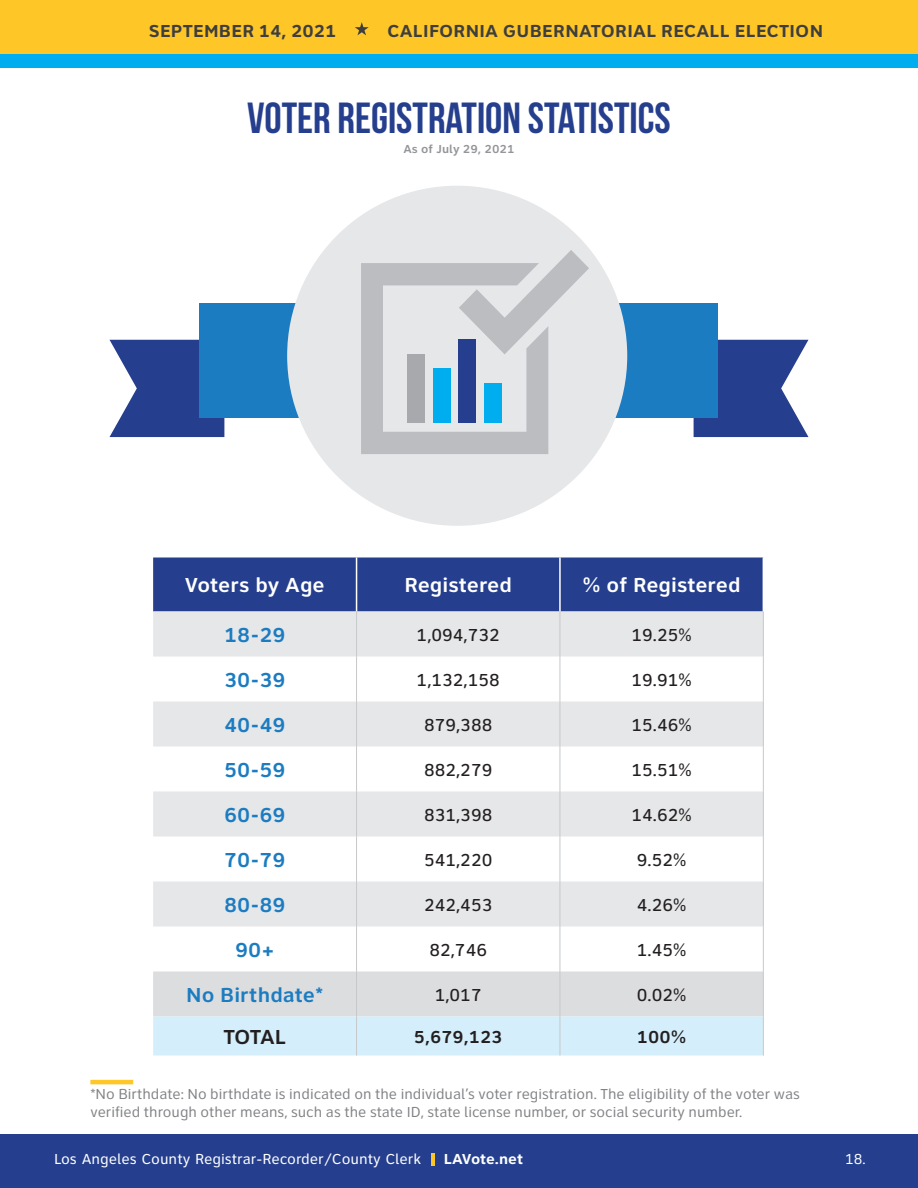
<style>
.page{position:relative;width:918px;height:1188px;background:#fff}
.page>*{position:absolute;margin:0;border:0;box-sizing:border-box;transform-origin:0 0}
.t1{font:43.5px "Bebas Neue";color:#253f8e}
.t2{font:700 21px "Clearview ADA";color:#1c7cc1}
.t3{font:700 21px "Clearview ADA";color:#fff}
.t4{font:700 21px "Clearview ADA";letter-spacing:-.04em;color:#231f20}
.t5{font:500 18px "Clearview ADA";color:#231f20}
.t6{font:700 18px "Clearview Text";letter-spacing:.015em;color:#3e3e3f}
.t7{font:700 18px "Clearview ADA";color:#231f20}
.t8{font:15px/18px "Clearview ADA";color:#808285}
.t9{font:15px "Clearview Text";color:#fff}
.t10{font:700 15px "Clearview Text";color:#fff}
.t11{font:15px "Clearview ADA";color:#fff}
.t12{font:700 12px "Clearview ADA";color:#939598}
</style>
<div class="page">
<div style="left:0;top:1134px;width:918px;height:54px;background:#253f8e"></div>
<div style="left:0;top:0;width:918px;height:54px;background:#fec627"></div>
<div style="left:0;top:54px;width:918px;height:14px;background:#00aeef"></div>
<svg style="left:355px;top:22px;width:14px;height:13px"></svg>
<svg style="left:431px;top:1153px;width:3px;height:13px"></svg>
<div style="left:153px;top:558px;width:610px;height:54px;background:#253f8e"></div>
<svg style="left:153px;top:612px;width:610px;height:315px;fill:#e6e7e9"></svg>
<svg style="left:153px;top:972px;width:610px;height:84px;background:#d8e5ec"></svg>
<hr style="left:356px;top:558px;width:1px;height:54px;background:#fff">
<hr style="left:559px;top:558px;width:2px;height:54px;background:#fff">
<hr style="left:356px;top:612px;width:1px;height:45px;background:#c7c8ca">
<hr style="left:356px;top:657px;width:1px;height:45px;background:#c7c8ca">
<hr style="left:356px;top:702px;width:1px;height:45px;background:#c7c8ca">
<hr style="left:356px;top:747px;width:1px;height:45px;background:#c7c8ca">
<hr style="left:356px;top:792px;width:1px;height:45px;background:#c7c8ca">
<hr style="left:356px;top:837px;width:1px;height:45px;background:#c7c8ca">
<hr style="left:356px;top:882px;width:1px;height:45px;background:#c7c8ca">
<hr style="left:356px;top:927px;width:1px;height:45px;background:#c7c8ca">
<hr style="left:356px;top:972px;width:1px;height:45px;background:#c7c8ca">
<hr style="left:560px;top:972px;width:1px;height:45px;background:#c7c8ca">
<hr style="left:763px;top:972px;width:1px;height:45px;background:#c7c8ca">
<hr style="left:356px;top:1017px;width:1px;height:39px;background:#c7c8ca">
<hr style="left:560px;top:1017px;width:1px;height:39px;background:#c7c8ca">
<hr style="left:763px;top:1017px;width:1px;height:39px;background:#c7c8ca">
<hr style="left:560px;top:612px;width:1px;height:45px;background:#c7c8ca">
<hr style="left:560px;top:657px;width:1px;height:45px;background:#c7c8ca">
<hr style="left:560px;top:702px;width:1px;height:45px;background:#c7c8ca">
<hr style="left:560px;top:747px;width:1px;height:45px;background:#c7c8ca">
<hr style="left:560px;top:792px;width:1px;height:45px;background:#c7c8ca">
<hr style="left:560px;top:837px;width:1px;height:45px;background:#c7c8ca">
<hr style="left:560px;top:882px;width:1px;height:45px;background:#c7c8ca">
<hr style="left:560px;top:927px;width:1px;height:45px;background:#c7c8ca">
<hr style="left:763px;top:612px;width:1px;height:45px;background:#c7c8ca">
<hr style="left:763px;top:657px;width:1px;height:45px;background:#c7c8ca">
<hr style="left:763px;top:702px;width:1px;height:45px;background:#c7c8ca">
<hr style="left:763px;top:747px;width:1px;height:45px;background:#c7c8ca">
<hr style="left:763px;top:792px;width:1px;height:45px;background:#c7c8ca">
<hr style="left:763px;top:837px;width:1px;height:45px;background:#c7c8ca">
<hr style="left:763px;top:882px;width:1px;height:45px;background:#c7c8ca">
<hr style="left:763px;top:927px;width:1px;height:45px;background:#c7c8ca">
<hr style="left:90px;top:1080px;width:43px;height:4px;background:#fec628">
<svg style="left:110px;top:340px;width:114px;height:97px;background:#445a9e"></svg>
<svg style="left:694px;top:340px;width:114px;height:97px;background:#42589d"></svg>
<div style="left:200px;top:304px;width:518px;height:114px;background:#1b7cc1"></div>
<div style="left:287px;top:186px;width:340px;height:340px;background:#e6e7e9;border-radius:50%"></div>
<svg style="left:361px;top:250px;width:228px;height:204px"></svg>
<div style="left:484px;top:383px;width:18px;height:40px;background:#00aeef"></div>
<div style="left:459px;top:339px;width:17px;height:84px;background:#253f8e"></div>
<div style="left:433px;top:369px;width:18px;height:54px;background:#00aeef"></div>
<div style="left:408px;top:354px;width:17px;height:69px;background:#a8a9ad"></div>
<p class="t6" style="left:149px;top:20px;width:189px">SEPTEMBER 14, 2021</p>
<p class="t6" style="left:387px;top:20px;width:437px">CALIFORNIA GUBERNATORIAL RECALL ELECTION</p>
<p class="t1" style="left:247px;top:94px;width:425px">VOTER REGISTRATION STATISTICS</p>
<p class="t12" style="left:403px;top:141px;width:113px">As of July 29, 2021</p>
<p class="t3" style="left:185px;top:571px;width:141px">Voters by Age</p>
<p class="t3" style="left:404px;top:571px;width:109px">Registered</p>
<p class="t3" style="left:583px;top:571px;width:160px">% of Registered</p>
<p class="t2" style="left:224px;top:621px;width:63px">18-29</p>
<p class="t5" style="left:417px;top:623px;width:85px">1,094,732</p>
<p class="t5" style="left:632px;top:623px;width:62px">19.25%</p>
<p class="t2" style="left:224px;top:666px;width:63px">30-39</p>
<p class="t5" style="left:417px;top:668px;width:85px">1,132,158</p>
<p class="t5" style="left:632px;top:668px;width:62px">19.91%</p>
<p class="t2" style="left:224px;top:711px;width:63px">40-49</p>
<p class="t5" style="left:424px;top:713px;width:70px">879,388</p>
<p class="t5" style="left:632px;top:713px;width:62px">15.46%</p>
<p class="t2" style="left:224px;top:756px;width:63px">50-59</p>
<p class="t5" style="left:424px;top:758px;width:70px">882,279</p>
<p class="t5" style="left:632px;top:758px;width:62px">15.51%</p>
<p class="t2" style="left:224px;top:801px;width:63px">60-69</p>
<p class="t5" style="left:424px;top:803px;width:70px">831,398</p>
<p class="t5" style="left:632px;top:803px;width:62px">14.62%</p>
<p class="t2" style="left:224px;top:846px;width:63px">70-79</p>
<p class="t5" style="left:424px;top:848px;width:70px">541,220</p>
<p class="t5" style="left:637px;top:848px;width:51px">9.52%</p>
<p class="t2" style="left:224px;top:891px;width:63px">80-89</p>
<p class="t5" style="left:424px;top:893px;width:70px">242,453</p>
<p class="t5" style="left:637px;top:893px;width:51px">4.26%</p>
<p class="t2" style="left:235px;top:936px;width:41px">90+</p>
<p class="t5" style="left:429px;top:938px;width:59px">82,746</p>
<p class="t5" style="left:637px;top:938px;width:51px">1.45%</p>
<p class="t2" style="left:186px;top:981px;width:139px">No Birthdate*</p>
<p class="t5" style="left:435px;top:983px;width:48px">1,017</p>
<p class="t5" style="left:637px;top:983px;width:51px">0.02%</p>
<p class="t4" style="left:223px;top:1023px;width:64px">TOTAL</p>
<p class="t7" style="left:414px;top:1025px;width:90px">5,679,123</p>
<p class="t7" style="left:637px;top:1025px;width:51px">100%</p>
<p class="t8" style="left:90px;top:1084px;width:711px">*No Birthdate: No birthdate is indicated on the individual’s voter registration. The eligibility of the voter was verified through other means, such as the state ID, state license number, or social security number.</p>
<p class="t9" style="left:54px;top:1151px;width:369px">Los Angeles County Registrar-Recorder/County Clerk</p>
<p class="t10" style="left:444px;top:1151px;width:81px">LAVote.net</p>
<p class="t11" style="left:845px;top:1150px;width:22px">18.</p>
</div>
